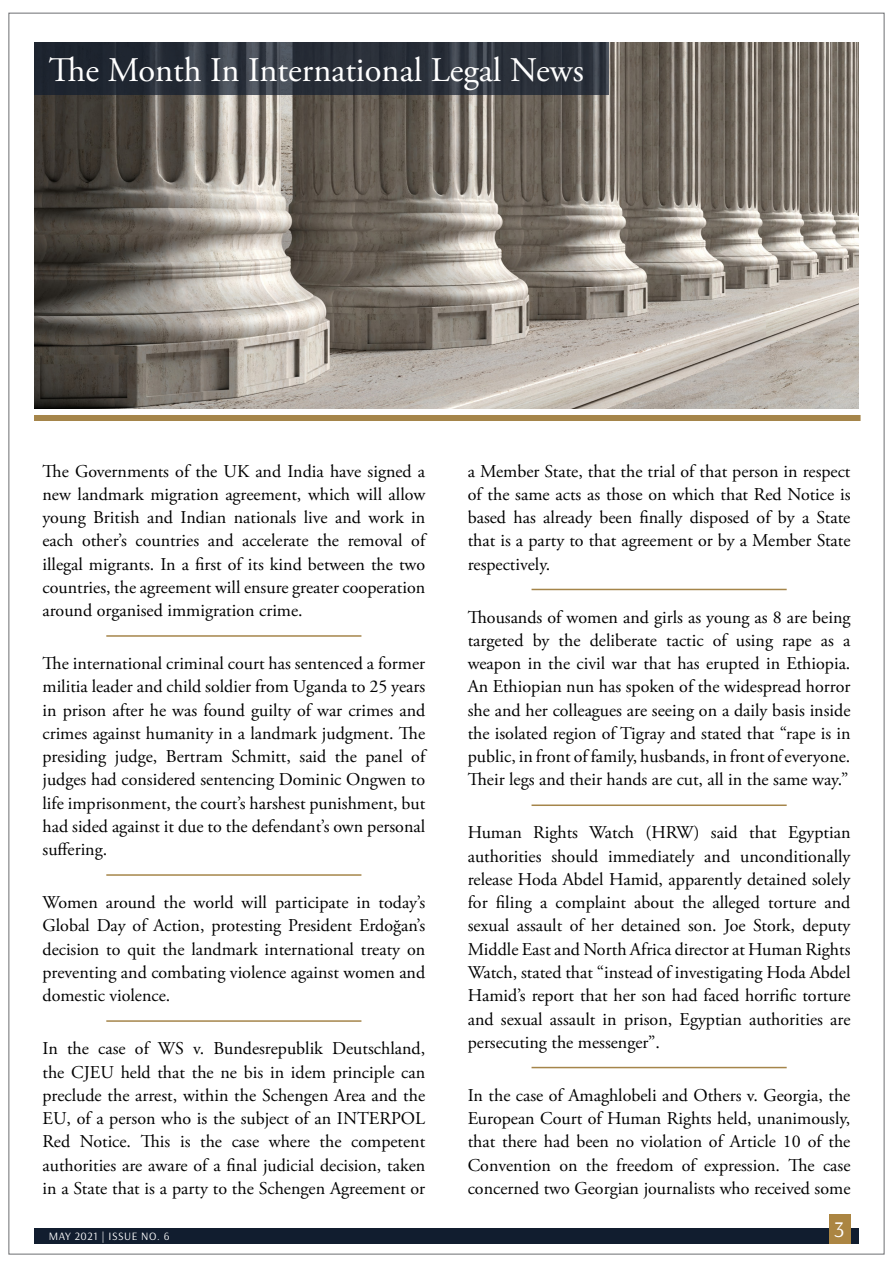
<style>
.page{position:relative;width:893px;height:1263px;background:#fff}
.page>*{position:absolute;margin:0;border:0;box-sizing:border-box;transform-origin:0 0}
.t1{font:34.5px "Adobe Garamond Pro";color:#fff}
.t2{font:22.5px "Arsenal";color:#fff}
.t3{font:18px/23.2px "Adobe Garamond Pro";color:#000;text-align:justify}
.t4{font:11.25px "Arsenal";letter-spacing:.05em;color:#fff}
</style>
<div class="page">
<div style="left:34px;top:1228px;width:825px;height:16px;background:#111d2f"></div>
<div style="left:829px;top:1214px;width:21px;height:30px;background:#ab8542"></div>
<hr style="left:106px;top:635px;width:255px;height:2px;background:#a5854a">
<hr style="left:106px;top:874px;width:255px;height:2px;background:#a5854a">
<hr style="left:106px;top:1020px;width:255px;height:2px;background:#a5854a">
<hr style="left:531px;top:589px;width:256px;height:1px;background:#a5854a">
<hr style="left:531px;top:804px;width:256px;height:2px;background:#a5854a">
<hr style="left:531px;top:1067px;width:256px;height:1px;background:#a5854a">
<img style="left:34px;top:43px;width:825px;height:365px">
<div style="left:34px;top:415px;width:826px;height:6px;background:#a5854a"></div>
<svg style="left:34px;top:43px;width:574px;height:52px;background:#2b313b"></svg>
<h1 class="t1" style="left:49px;top:50px;width:537px">The Month In International Legal News</h1>
<p class="t3" style="left:43px;top:460px;width:384px">The Governments of the UK and India have signed a new landmark migration agreement, which will allow young British and Indian nationals live and work in each other’s countries and accelerate the removal of illegal migrants. In a first of its kind between the two countries, the agreement will ensure greater cooperation around organised immigration crime.</p>
<p class="t3" style="left:43px;top:652px;width:384px">The international criminal court has sentenced a former militia leader and child soldier from Uganda to 25 years in prison after he was found guilty of war crimes and crimes against humanity in a landmark judgment. The presiding judge, Bertram Schmitt, said the panel of judges had considered sentencing Dominic Ongwen to life imprisonment, the court’s harshest punishment, but had sided against it due to the defendant’s own personal suffering.</p>
<p class="t3" style="left:43px;top:891px;width:384px">Women around the world will participate in today’s Global Day of Action, protesting President Erdoğan’s decision to quit the landmark international treaty on preventing and combating violence against women and domestic violence.</p>
<p class="t3" style="left:43px;top:1037px;width:384px">In the case of WS v. Bundesrepublik Deutschland, the CJEU held that the ne bis in idem principle can preclude the arrest, within the Schengen Area and the EU, of a person who is the subject of an INTERPOL Red Notice. This is the case where the competent authorities are aware of a final judicial decision, taken in a State that is a party to the Schengen Agreement or</p>
<p class="t4" style="left:49px;top:1229px;width:122px">MAY 2021 | ISSUE NO. 6</p>
<p class="t3" style="left:468px;top:460px;width:384px">a Member State, that the trial of that person in respect of the same acts as those on which that Red Notice is based has already been finally disposed of by a State that is a party to that agreement or by a Member State respectively.</p>
<p class="t3" style="left:468px;top:606px;width:384px">Thousands of women and girls as young as 8 are being targeted by the deliberate tactic of using rape as a weapon in the civil war that has erupted in Ethiopia.<br>An Ethiopian nun has spoken of the widespread horror she and her colleagues are seeing on a daily basis inside the isolated region of Tigray and stated that “rape is in public, in front of family, husbands, in front of everyone.<br>Their legs and their hands are cut, all in the same way.”</p>
<p class="t3" style="left:468px;top:822px;width:384px">Human Rights Watch (HRW) said that Egyptian authorities should immediately and unconditionally release Hoda Abdel Hamid, apparently detained solely for filing a complaint about the alleged torture and sexual assault of her detained son. Joe Stork, deputy Middle East and North Africa director at Human Rights Watch, stated that “instead of investigating Hoda Abdel Hamid’s report that her son had faced horrific torture and sexual assault in prison, Egyptian authorities are persecuting the messenger”.</p>
<p class="t3" style="left:468px;top:1084px;width:384px">In the case of Amaghlobeli and Others v. Georgia, the European Court of Human Rights held, unanimously, that there had been no violation of Article 10 of the Convention on the freedom of expression. The case concerned two Georgian journalists who received some</p>
<p class="t2" style="left:834px;top:1215px;width:12px">3</p>
</div>
